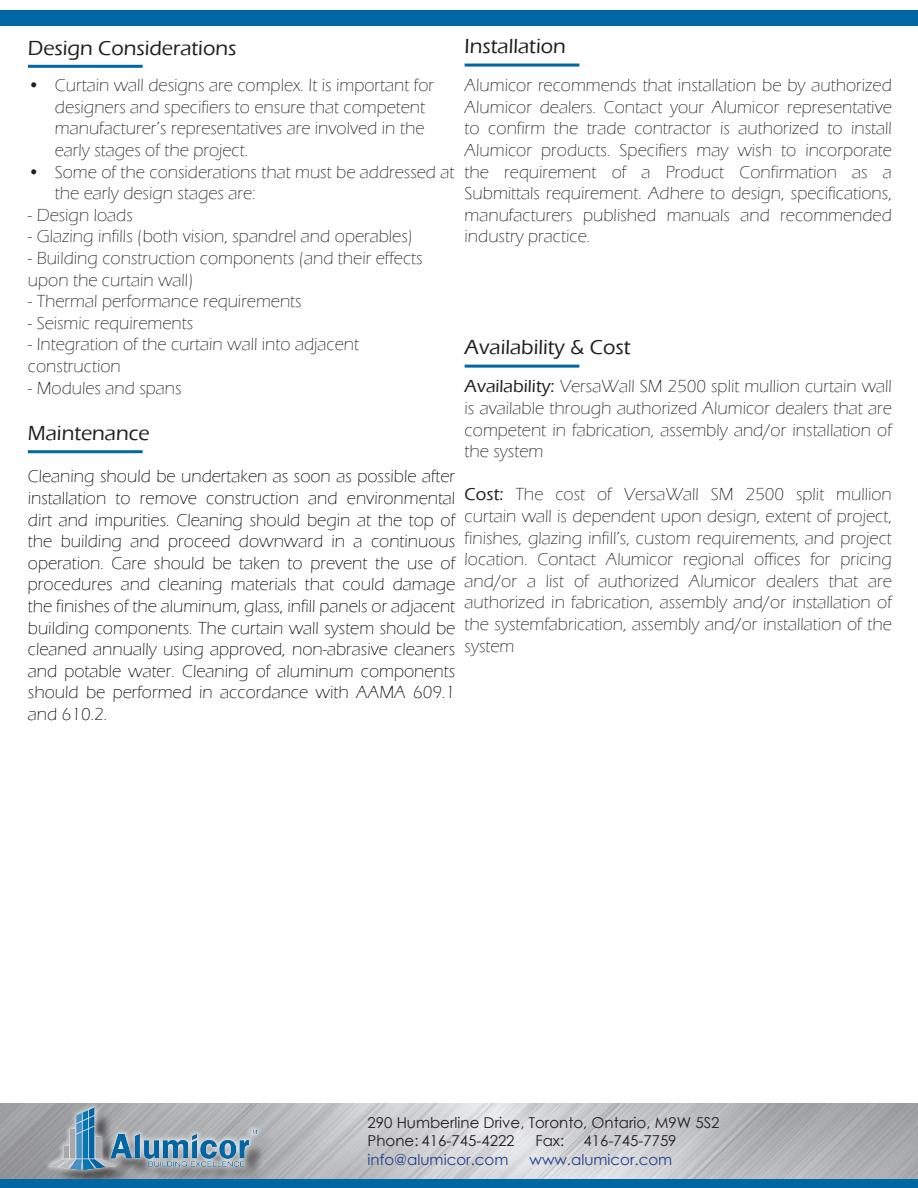
<style>
.page{position:relative;width:918px;height:1188px;background:#fff}
.page>*{position:absolute;margin:0;border:0;box-sizing:border-box;transform-origin:0 0}
.t1{font:500 21px "Eras ITC";color:#231f20}
.t2{font:300 18px/21.6px "Eras ITC";color:#231f20}
.t3{font:300 18px/21.6px "Eras ITC";color:#000;text-align:justify}
.t4{font:15px "Century Gothic";color:#231f20}
.t5{font:15px "Century Gothic";color:#253f8e}
.s1{font-weight:500}
</style>
<div class="page">
<div style="left:0;top:10px;width:918px;height:15px;background:#0066a4"></div>
<img style="left:0;top:1103px;width:918px;height:76px">
<div style="left:53px;top:1111px;width:221px;height:76px;background:#231f20;opacity:.75"></div>
<div style="left:43px;top:1102px;width:220px;height:74px;background:#fff;opacity:.75"></div>
<img style="left:49px;top:1108px;width:208px;height:61px">
<hr style="left:28px;top:65px;width:115px;height:3px;background:#0066a4">
<hr style="left:465px;top:64px;width:114px;height:3px;background:#0066a4">
<hr style="left:465px;top:365px;width:114px;height:3px;background:#0066a4">
<hr style="left:28px;top:450px;width:115px;height:3px;background:#0066a4">
<div style="left:0;top:1179px;width:918px;height:9px;background:#0066a4"></div>
<p class="t1" style="left:28px;top:36px;width:210px">Design Considerations</p>
<p class="t1" style="left:465px;top:35px;width:103px">Installation</p>
<p class="t2" style="left:55px;top:75px;width:381px;text-indent:-27px">• Curtain wall designs are complex. It is important for designers and specifiers to ensure that competent manufacturer’s representatives are involved in the early stages of the project.</p>
<p class="t2" style="left:55px;top:161px;width:401px;text-indent:-27px">• Some of the considerations that must be addressed at the early design stages are:</p>
<p class="t2" style="left:28px;top:204px;width:107px">- Design loads</p>
<p class="t2" style="left:28px;top:226px;width:387px">- Glazing infills (both vision, spandrel and operables)</p>
<p class="t2" style="left:28px;top:248px;width:396px">- Building construction components (and their effects upon the curtain wall)</p>
<p class="t2" style="left:28px;top:291px;width:275px">- Thermal performance requirements</p>
<p class="t2" style="left:28px;top:312px;width:167px">- Seismic requirements</p>
<p class="t2" style="left:28px;top:334px;width:333px">- Integration of the curtain wall into adjacent construction</p>
<p class="t2" style="left:28px;top:377px;width:155px">- Modules and spans</p>
<p class="t2" style="left:465px;top:75px;width:429px;text-align:justify">Alumicor recommends that installation be by authorized Alumicor dealers. Contact your Alumicor representative to confirm the trade contractor is authorized to install Alumicor products. Specifiers may wish to incorporate the requirement of a Product Confirmation as a Submittals requirement. Adhere to design, specifications, manufacturers published manuals and recommended industry practice.</p>
<p class="t1" style="left:465px;top:336px;width:167px">Availability &amp; Cost</p>
<p class="t2" style="left:465px;top:376px;width:429px;text-align:justify"><span class="s1">Availability:</span> VersaWall SM 2500 split mullion curtain wall is available through authorized Alumicor dealers that are competent in fabrication, assembly and/or installation of the system</p>
<p class="t2" style="left:465px;top:484px;width:429px;text-align:justify"><span class="s1">Cost:</span> The cost of VersaWall SM 2500 split mullion curtain wall is dependent upon design, extent of project, finishes, glazing infill’s, custom requirements, and project location. Contact Alumicor regional offices for pricing and/or a list of authorized Alumicor dealers that are authorized in fabrication, assembly and/or installation of the systemfabrication, assembly and/or installation of the system</p>
<p class="t1" style="left:28px;top:421px;width:123px">Maintenance</p>
<p class="t3" style="left:28px;top:466px;width:429px">Cleaning should be undertaken as soon as possible after installation to remove construction and environmental dirt and impurities. Cleaning should begin at the top of the building and proceed downward in a continuous operation. Care should be taken to prevent the use of procedures and cleaning materials that could damage the finishes of the aluminum, glass, infill panels or adjacent building components. The curtain wall system should be cleaned annually using approved, non-abrasive cleaners and potable water. Cleaning of aluminum components should be performed in accordance with AAMA 609.1 and 610.2.</p>
<p class="t4" style="left:368px;top:1112px;width:353px">290 Humberline Drive, Toronto, Ontario, M9W 5S2</p>
<p class="t4" style="left:368px;top:1130px;width:149px">Phone: 416-745-4222</p>
<p class="t4" style="left:535px;top:1130px;width:30px">Fax:</p>
<p class="t4" style="left:584px;top:1130px;width:95px">416-745-7759</p>
<p class="t5" style="left:368px;top:1149px;width:142px">info@alumicor.com</p>
<p class="t5" style="left:530px;top:1149px;width:144px">www.alumicor.com</p>
</div>
